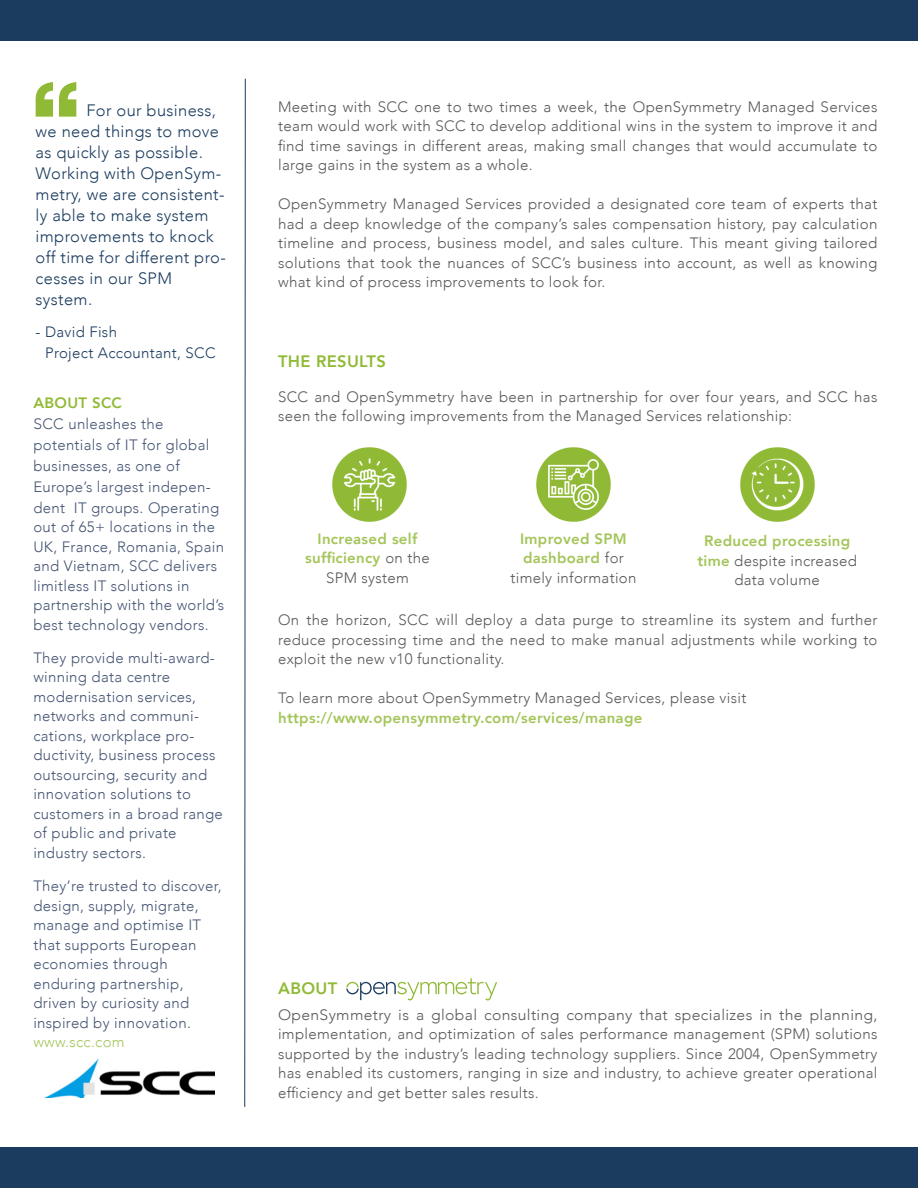
<style>
.page{position:relative;width:918px;height:1188px;background:#fff}
.page>*{position:absolute;margin:0;border:0;box-sizing:border-box;transform-origin:0 0}
.t1{font:300 16.5px/21px "Avenir";letter-spacing:.02em;color:#1b3c5f}
.t2{font:800 16.5px "Avenir";letter-spacing:.02em;color:#90ba35}
.t3{font:300 15px/19.5px "Avenir";letter-spacing:.02em;color:#57585a;text-align:justify}
.t4{font:300 15px/19.5px "Avenir";letter-spacing:.02em;color:#465574}
.t5{font:300 15px/19.5px "Avenir";letter-spacing:.02em;color:#57585a;text-align:justify;scale:1.05 1}
.t6{font:800 15px/19.5px "Avenir";letter-spacing:.02em;color:#a4c55a;text-align:center}
.t7{font:300 15px/21px "Avenir";letter-spacing:.02em;color:#465574;scale:1.05 1}
.t8{font:300 15px/21px "Avenir";letter-spacing:.02em;color:#1b3c5f}
.t9{font:800 15px "Avenir";letter-spacing:.02em;color:#90ba35}
.s1{color:#a4c55a}
.s2{font-weight:300;color:#57585a}
.s3{font-weight:800;color:#a4c55a}
</style>
<div class="page">
<div style="left:0;top:1148px;width:918px;height:40px;background:#1b3c5f"></div>
<div style="left:0;top:0;width:918px;height:40px;background:#1b3c5f"></div>
<svg style="left:346px;top:978px;width:151px;height:22px"></svg>
<svg style="left:36px;top:82px;width:40px;height:35px"></svg>
<svg style="left:244px;top:78px;width:2px;height:1029px;background:#8c9cae"></svg>
<img style="left:43px;top:1058px;width:171px;height:40px">
<img style="left:332px;top:447px;width:75px;height:75px">
<img style="left:536px;top:447px;width:75px;height:75px">
<img style="left:740px;top:447px;width:75px;height:75px">
<p class="t1" style="left:36px;top:100px;width:192px;text-indent:51px">For our business, we need things to move as quickly as possible.<br>Working with OpenSym&shy;metry, we are consistent&shy;ly able to make system improvements to knock off time for different pro&shy;cesses in our SPM</p>
<p class="t1" style="left:36px;top:289px;width:58px">system.</p>
<p class="t8" style="left:45px;top:321px;width:172px;text-indent:-9px">- David Fish<br>Project Accountant, SCC</p>
<p class="t9" style="left:33px;top:391px;width:90px">ABOUT SCC</p>
<p class="t7" style="left:33px;top:413px;width:179px">SCC unleashes the potentials of IT for global businesses, as one of<br>Europe’s largest indepen&shy;dent IT groups. Operating</p>
<p class="t4" style="left:33px;top:517px;width:192px">out of 65+ locations in the<br>UK, France, Romania, Spain and Vietnam, SCC delivers limitless IT solutions in partnership with the world’s best technology vendors.</p>
<p class="t4" style="left:33px;top:648px;width:191px">They provide multi-award&shy;winning data centre modernisation services, networks and communi&shy;cations, workplace pro&shy;ductivity, business process outsourcing, security and innovation solutions to customers in a broad range of public and private industry sectors.</p>
<p class="t4" style="left:33px;top:876px;width:190px">They’re trusted to discover, design, supply, migrate, manage and optimise IT that supports European economies through enduring partnership, driven by curiosity and inspired by innovation. <span class="s1">www.scc.com</span></p>
<p class="t3" style="left:278px;top:97px;width:601px">Meeting with SCC one to two times a week, the OpenSymmetry Managed Services team would work with SCC to develop additional wins in the system to improve it and find time savings in different areas, making small changes that would accumulate to large gains in the system as a whole.</p>
<p class="t3" style="left:278px;top:194px;width:601px">OpenSymmetry Managed Services provided a designated core team of experts that had a deep knowledge of the company’s sales compensation history, pay calculation timeline and process, business model, and sales culture. This meant giving tailored solutions that took the nuances of SCC’s business into account, as well as knowing what kind of process improvements to look for.</p>
<p class="t2" style="left:278px;top:349px;width:109px">THE RESULTS</p>
<p class="t3" style="left:278px;top:387px;width:601px">SCC and OpenSymmetry have been in partnership for over four years, and SCC has seen the following improvements from the Managed Services relationship:</p>
<p class="t6" style="left:305px;top:529px;width:126px">Increased self sufficiency <span class="s2">on the<br>SPM system</span></p>
<p class="t3" style="left:697px;top:531px;width:161px;text-align:center"><span class="s3">Reduced processing time</span> despite increased data volume</p>
<p class="t6" style="left:510px;top:529px;width:127px">Improved SPM dashboard <span class="s2">for timely information</span></p>
<p class="t3" style="left:278px;top:610px;width:601px">On the horizon, SCC will deploy a data purge to streamline its system and further reduce processing time and the need to make manual adjustments while working to exploit the new v10 functionality.</p>
<p class="t3" style="left:278px;top:688px;width:470px">To learn more about OpenSymmetry Managed Services, please visit</p>
<p class="t6" style="left:278px;top:708px;width:366px">https://www.opensymmetry.com/services/manage</p>
<p class="t2" style="left:278px;top:976px;width:61px">ABOUT</p>
<p class="t5" style="left:278px;top:1005px;width:572px">OpenSymmetry is a global consulting company that specializes in the planning, implementation, and optimization of sales performance management (SPM) solutions supported by the industry’s leading technology suppliers. Since 2004, OpenSymmetry has enabled its customers, ranging in size and industry, to achieve greater operational efficiency and get better sales results.</p>
</div>
